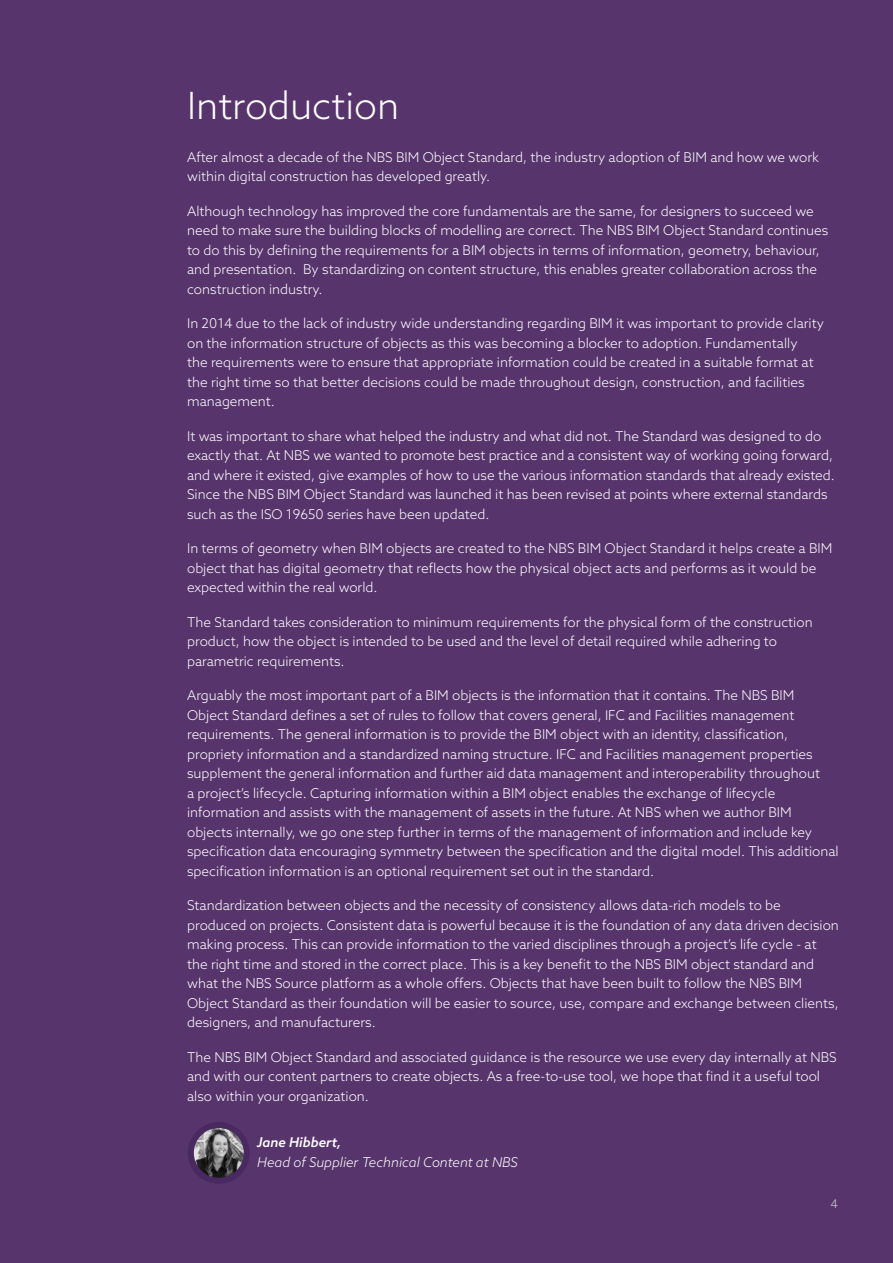
<style>
.page{position:relative;width:893px;height:1263px;background:#57356c}
.page>*{position:absolute;margin:0;border:0;box-sizing:border-box;transform-origin:0 0}
.t1{font:300 37.5px "Azo Sans";color:#fff}
.t2{font:300 13.5px/19.5px "Azo Sans";color:#fff}
.t3{font:italic 300 13.5px "Azo Sans";color:#fff}
.t4{font:italic 500 13.5px "Azo Sans";color:#fff}
.t5{font:300 12px "Azo Sans";color:#d1d1d1}
</style>
<div class="page">
<img style="left:195px;top:1129px;width:48px;height:48px">
<div style="left:188px;top:1122px;width:62px;height:62px;border:6px solid #482a60;border-radius:50%"></div>
<h1 class="t1" style="left:187px;top:82px;width:214px">Introduction</h1>
<p class="t2" style="left:187px;top:147px;width:633px">After almost a decade of the NBS BIM Object Standard, the industry adoption of BIM and how we work within digital construction has developed greatly.</p>
<p class="t2" style="left:187px;top:201px;width:643px">Although technology has improved the core fundamentals are the same, for designers to succeed we need to make sure the building blocks of modelling are correct. The NBS BIM Object Standard continues to do this by defining the requirements for a BIM objects in terms of information, geometry, behaviour, and presentation. By standardizing on content structure, this enables greater collaboration across the construction industry.</p>
<p class="t2" style="left:187px;top:314px;width:638px">In 2014 due to the lack of industry wide understanding regarding BIM it was important to provide clarity on the information structure of objects as this was becoming a blocker to adoption. Fundamentally<br>the requirements were to ensure that appropriate information could be created in a suitable format at the right time so that better decisions could be made throughout design, construction, and facilities management.</p>
<p class="t2" style="left:187px;top:426px;width:649px">It was important to share what helped the industry and what did not. The Standard was designed to do exactly that. At NBS we wanted to promote best practice and a consistent way of working going forward, and where it existed, give examples of how to use the various information standards that already existed.<br>Since the NBS BIM Object Standard was launched it has been revised at points where external standards such as the ISO 19650 series have been updated.</p>
<p class="t2" style="left:187px;top:539px;width:647px">In terms of geometry when BIM objects are created to the NBS BIM Object Standard it helps create a BIM object that has digital geometry that reflects how the physical object acts and performs as it would be expected within the real world.</p>
<p class="t2" style="left:187px;top:612px;width:627px">The Standard takes consideration to minimum requirements for the physical form of the construction product, how the object is intended to be used and the level of detail required while adhering to parametric requirements.</p>
<p class="t2" style="left:187px;top:686px;width:653px">Arguably the most important part of a BIM objects is the information that it contains. The NBS BIM Object Standard defines a set of rules to follow that covers general, IFC and Facilities management requirements. The general information is to provide the BIM object with an identity, classification, propriety information and a standardized naming structure. IFC and Facilities management properties supplement the general information and further aid data management and interoperability throughout<br>a project’s lifecycle. Capturing information within a BIM object enables the exchange of lifecycle information and assists with the management of assets in the future. At NBS when we author BIM objects internally, we go one step further in terms of the management of information and include key specification data encouraging symmetry between the specification and the digital model. This additional specification information is an optional requirement set out in the standard.</p>
<p class="t2" style="left:187px;top:896px;width:653px">Standardization between objects and the necessity of consistency allows data-rich models to be produced on projects. Consistent data is powerful because it is the foundation of any data driven decision making process. This can provide information to the varied disciplines through a project’s life cycle - at the right time and stored in the correct place. This is a key benefit to the NBS BIM object standard and what the NBS Source platform as a whole offers. Objects that have been built to follow the NBS BIM Object Standard as their foundation will be easier to source, use, compare and exchange between clients, designers, and manufacturers.</p>
<p class="t2" style="left:187px;top:1047px;width:651px">The NBS BIM Object Standard and associated guidance is the resource we use every day internally at NBS and with our content partners to create objects. As a free-to-use tool, we hope that find it a useful tool also within your organization.</p>
<p class="t4" style="left:257px;top:1133px;width:85px">Jane Hibbert,</p>
<p class="t3" style="left:257px;top:1153px;width:262px">Head of Supplier Technical Content at NBS</p>
<p class="t5" style="left:830px;top:1196px;width:9px">4</p>
</div>
